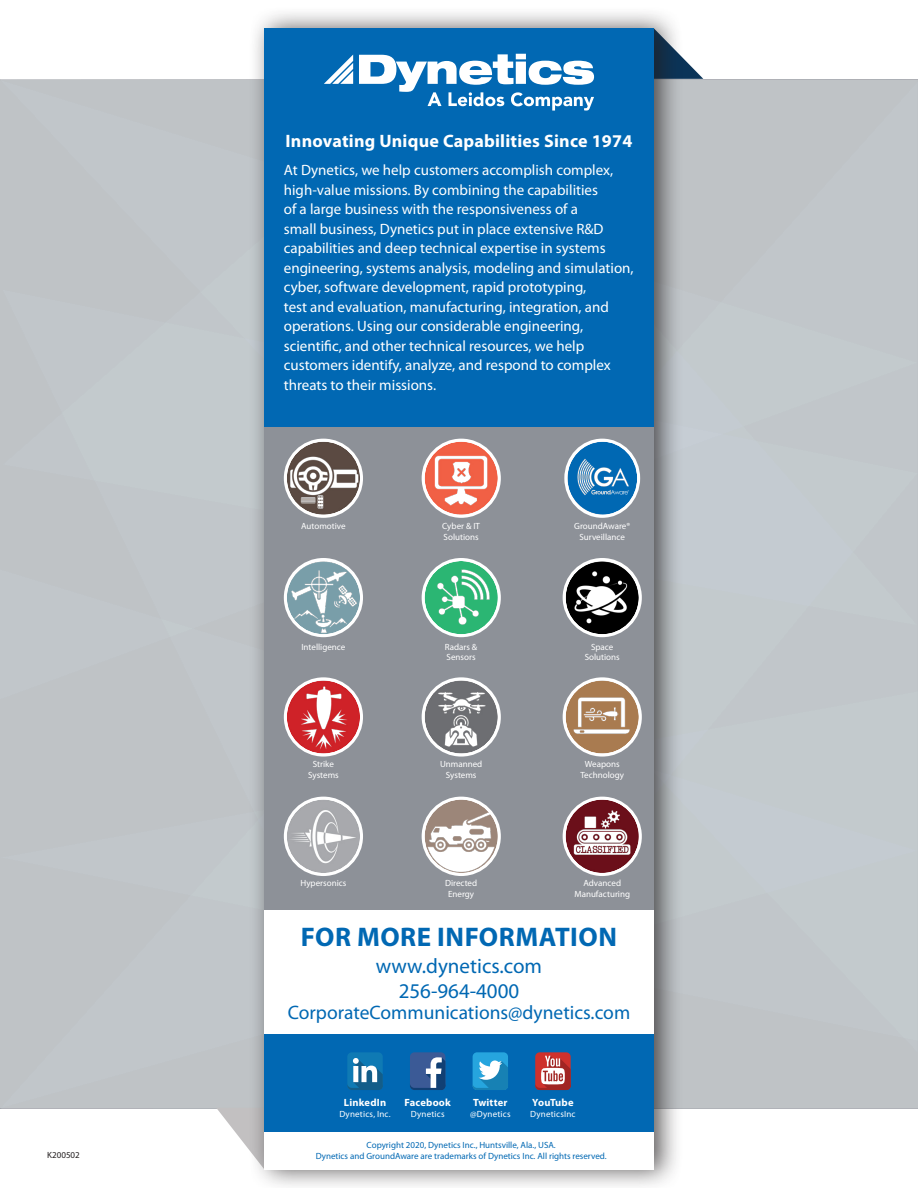
<style>
.page{position:relative;width:918px;height:1188px;background:#fff}
.page>*{position:absolute;margin:0;border:0;box-sizing:border-box;transform-origin:0 0}
.Heading-5-Blue{font:700 27px "Myriad Pro";letter-spacing:.02em;color:#0168b3}
.t1{font:21px "Myriad Pro";color:#0168b3}
.t2{font:19.5px "Myriad Pro";color:#0168b3}
.t3{font:700 18px "Myriad Pro";letter-spacing:.01em;color:#fff}
.t4{font:15px/19.5px "Myriad Pro";color:#fff}
.Heading-5-Blue-2{font:700 10.5px "Myriad Pro";letter-spacing:.02em;color:#fff}
.Heading-5-Blue-3{font:700 10.5px "Myriad Pro";letter-spacing:-.01em;color:#fff}
.Heading-5-Blue-4{font:9px/10.8px "Myriad Pro";color:#fff;text-align:center}
.t5{font:9px/10.5px "Myriad Pro";color:#0168b3;text-align:center}
.Heading-5-Blue-5{font:9px "Myriad Pro";letter-spacing:.02em;color:#fff}
.tracking_number{font:9px "Myriad Pro";color:#231f20}
</style>
<div class="page">
<div style="left:0;top:81px;width:918px;height:1027px;background:#c1c6ca"></div>
<svg style="left:216px;top:1108px;width:32px;height:40px"></svg>
<div style="left:248px;top:6px;width:436px;height:1182px;background:#231f20;opacity:.75"></div>
<div style="left:264px;top:28px;width:390px;height:1141px;background:#0168b3"></div>
<div style="left:264px;top:427px;width:390px;height:485px;background:#8d9198"></div>
<div style="left:264px;top:1132px;width:390px;height:37px;background:#fff"></div>
<div style="left:264px;top:911px;width:390px;height:123px;background:#fff"></div>
<div style="left:347px;top:1052px;width:36px;height:38px;background:#0f7ab4;border-radius:4px"></div>
<svg style="left:347px;top:1058px;width:36px;height:32px"></svg>
<div style="left:410px;top:1052px;width:35px;height:38px;background:#3b5a96;border-radius:4px"></div>
<svg style="left:410px;top:1057px;width:35px;height:33px"></svg>
<div style="left:473px;top:1052px;width:35px;height:38px;background:#26a5de;border-radius:4px"></div>
<svg style="left:473px;top:1061px;width:35px;height:29px"></svg>
<div style="left:535px;top:1052px;width:36px;height:38px;background:#ce312c;border-radius:4px"></div>
<svg style="left:535px;top:1056px;width:36px;height:34px"></svg>
<img style="left:568px;top:442px;width:69px;height:72px">
<div style="left:564px;top:439px;width:76px;height:79px;border:3px solid #fff;border-radius:50%"></div>
<div style="left:423px;top:440px;width:76px;height:76px;background:#fff;border-radius:50%"></div>
<img style="left:425px;top:442px;width:73px;height:73px;border-radius:37px">
<div style="left:422px;top:439px;width:79px;height:79px;border:3px solid #fff;border-radius:50%"></div>
<div style="left:285px;top:440px;width:77px;height:76px;background:#fff;border-radius:50%"></div>
<img style="left:287px;top:442px;width:73px;height:73px;border-radius:37px">
<div style="left:284px;top:439px;width:79px;height:79px;border:3px solid #fff;border-radius:50%"></div>
<div style="left:285px;top:560px;width:77px;height:76px;background:#fff;border-radius:50%"></div>
<img style="left:287px;top:561px;width:73px;height:73px;border-radius:37px">
<div style="left:284px;top:558px;width:79px;height:79px;border:3px solid #fff;border-radius:50%"></div>
<svg style="left:423px;top:560px;width:76px;height:76px"></svg>
<img style="left:425px;top:561px;width:73px;height:73px;border-radius:37px">
<div style="left:422px;top:558px;width:79px;height:79px;border:3px solid #fff;border-radius:50%"></div>
<div style="left:564px;top:560px;width:76px;height:76px;background:#fff;border-radius:50%"></div>
<img style="left:566px;top:561px;width:73px;height:73px;border-radius:37px">
<div style="left:563px;top:558px;width:79px;height:79px;border:3px solid #fff;border-radius:50%"></div>
<div style="left:285px;top:798px;width:77px;height:77px;background:#fff;border-radius:50%"></div>
<img style="left:287px;top:800px;width:73px;height:73px;border-radius:37px">
<div style="left:284px;top:797px;width:79px;height:79px;border:3px solid #fff;border-radius:50%"></div>
<div style="left:423px;top:798px;width:76px;height:77px;background:#fff;border-radius:50%"></div>
<img style="left:425px;top:800px;width:73px;height:73px;border-radius:37px">
<div style="left:422px;top:797px;width:79px;height:79px;border:3px solid #fff;border-radius:50%"></div>
<div style="left:564px;top:798px;width:76px;height:77px;background:#fff;border-radius:50%"></div>
<img style="left:566px;top:800px;width:73px;height:73px;border-radius:35px">
<div style="left:563px;top:797px;width:79px;height:79px;border:3px solid #fff;border-radius:50%"></div>
<div style="left:285px;top:679px;width:77px;height:76px;background:#fff;border-radius:50%"></div>
<img style="left:287px;top:680px;width:73px;height:74px;border-radius:37px">
<div style="left:284px;top:677px;width:79px;height:80px;border:3px solid #fff;border-radius:50%"></div>
<div style="left:564px;top:679px;width:76px;height:76px;background:#fff;border-radius:50%"></div>
<img style="left:566px;top:680px;width:73px;height:74px;border-radius:37px">
<div style="left:563px;top:677px;width:79px;height:80px;border:3px solid #fff;border-radius:50%"></div>
<div style="left:423px;top:679px;width:76px;height:76px;background:#fff;border-radius:50%"></div>
<img style="left:425px;top:680px;width:73px;height:74px;border-radius:37px">
<div style="left:422px;top:677px;width:79px;height:80px;border:3px solid #fff;border-radius:50%"></div>
<svg style="left:324px;top:28px;width:379px;height:83px"></svg>
<p class="tracking_number" style="left:47px;top:1149px;width:34px">K200502</p>
<p class="t3" style="left:286px;top:129px;width:348px">Innovating Unique Capabilities Since 1974</p>
<p class="t4" style="left:284px;top:160px;width:351px">At Dynetics, we help customers accomplish complex, high-value missions. By combining the capabilities<br>of a large business with the responsiveness of a<br>small business, Dynetics put in place extensive R&amp;D capabilities and deep technical expertise in systems engineering, systems analysis, modeling and simulation, cyber, software development, rapid prototyping,<br>test and evaluation, manufacturing, integration, and operations. Using our considerable engineering, scientific, and other technical resources, we help customers identify, analyze, and respond to complex threats to their missions.</p>
<p class="Heading-5-Blue-4" style="left:301px;top:520px;width:46px">Automotive</p>
<p class="Heading-5-Blue-4" style="left:442px;top:520px;width:39px">Cyber &amp; IT</p>
<p class="Heading-5-Blue-4" style="left:444px;top:531px;width:37px">Solutions</p>
<p class="Heading-5-Blue-4" style="left:574px;top:520px;width:58px">GroundAware®</p>
<p class="Heading-5-Blue-4" style="left:580px;top:531px;width:47px">Surveillance</p>
<p class="Heading-5-Blue-4" style="left:301px;top:641px;width:46px">Intelligence</p>
<p class="Heading-5-Blue-4" style="left:445px;top:641px;width:34px">Radars &amp;</p>
<p class="Heading-5-Blue-4" style="left:447px;top:652px;width:31px">Sensors</p>
<p class="Heading-5-Blue-4" style="left:591px;top:641px;width:24px">Space</p>
<p class="Heading-5-Blue-4" style="left:585px;top:652px;width:37px">Solutions</p>
<p class="Heading-5-Blue-4" style="left:308px;top:758px;width:32px">Strike<br>Systems</p>
<p class="Heading-5-Blue-4" style="left:440px;top:758px;width:44px">Unmanned<br>Systems</p>
<p class="Heading-5-Blue-4" style="left:585px;top:758px;width:36px">Weapons</p>
<p class="Heading-5-Blue-4" style="left:580px;top:769px;width:45px">Technology</p>
<p class="Heading-5-Blue-4" style="left:300px;top:877px;width:47px">Hypersonics</p>
<p class="Heading-5-Blue-4" style="left:445px;top:877px;width:34px">Directed<br>Energy</p>
<p class="Heading-5-Blue-4" style="left:574px;top:877px;width:57px">Advanced<br>Manufacturing</p>
<p class="Heading-5-Blue" style="left:301px;top:920px;width:318px">FOR MORE INFORMATION</p>
<p class="t1" style="left:376px;top:953px;width:168px">www.dynetics.com</p>
<p class="t1" style="left:399px;top:978px;width:122px">256-964-4000</p>
<p class="t2" style="left:288px;top:1000px;width:344px">CorporateCommunications@dynetics.com</p>
<p class="Heading-5-Blue-2" style="left:344px;top:1095px;width:44px">LinkedIn</p>
<p class="Heading-5-Blue-5" style="left:339px;top:1109px;width:53px">Dynetics, Inc.</p>
<p class="Heading-5-Blue-2" style="left:404px;top:1095px;width:48px">Facebook</p>
<p class="Heading-5-Blue-5" style="left:411px;top:1109px;width:35px">Dynetics</p>
<p class="Heading-5-Blue-2" style="left:473px;top:1095px;width:36px">Twitter</p>
<p class="Heading-5-Blue-5" style="left:470px;top:1109px;width:42px">@Dynetics</p>
<p class="Heading-5-Blue-3" style="left:532px;top:1095px;width:43px">YouTube</p>
<p class="Heading-5-Blue-5" style="left:530px;top:1109px;width:47px">DyneticsInc</p>
<p class="t5" style="left:316px;top:1140px;width:293px">Copyright 2020, Dynetics Inc., Huntsville, Ala., USA.<br>Dynetics and GroundAware are trademarks of Dynetics Inc. All rights reserved.</p>
</div>
